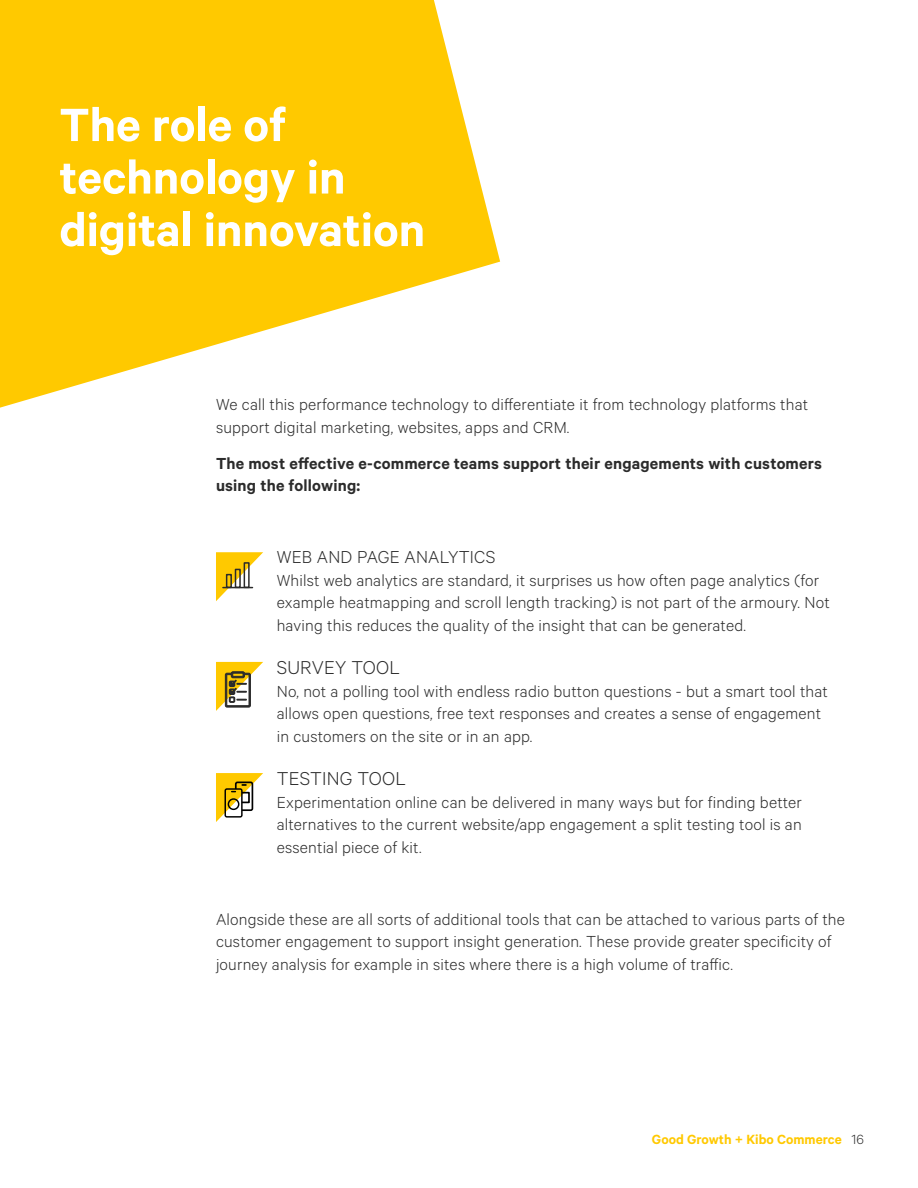
<style>
.page{position:relative;width:918px;height:1188px;background:#fff}
.page>*{position:absolute;margin:0;border:0;box-sizing:border-box;transform-origin:0 0}
.t1{font:600 52.5px/52.5px "Calibre";color:#fff}
.t2{font:300 21px "Calibre";letter-spacing:.01em;color:#2b2b2b}
.t3{font:300 19.5px "Calibre";letter-spacing:.01em;color:#2b2b2b}
.t4{font:300 18px/22.5px "Calibre";letter-spacing:.01em;color:#2b2b2b}
.t5{font:600 18px/22.5px "Calibre";letter-spacing:.01em;color:#2b2b2b}
.t6{font:600 15px "Calibre";color:#ffc900}
.s1{font-weight:300;color:#2b2b2b}
</style>
<div class="page">
<svg style="left:0;top:0;width:500px;height:408px;fill:#ffc900"></svg>
<svg style="left:216px;top:552px;width:47px;height:49px"></svg>
<hr style="left:223px;top:587px;width:30px;height:1px;background:#2b2b2b">
<div style="left:226px;top:574px;width:6px;height:14px;border:2px solid #2b2b2b"></div>
<div style="left:235px;top:569px;width:6px;height:19px;border:2px solid #2b2b2b"></div>
<div style="left:244px;top:562px;width:6px;height:26px;border:2px solid #2b2b2b"></div>
<svg style="left:216px;top:662px;width:47px;height:49px"></svg>
<svg style="left:216px;top:773px;width:47px;height:49px"></svg>
<h1 class="t1" style="left:59px;top:97px;width:367px">The role of technology in digital innovation</h1>
<p class="t4" style="left:216px;top:393px;width:594px">We call this performance technology to differentiate it from technology platforms that support digital marketing, websites, apps and CRM.</p>
<p class="t5" style="left:216px;top:452px;width:608px">The most effective e-commerce teams support their engagements with customers using the following:</p>
<p class="t3" style="left:277px;top:546px;width:220px">WEB AND PAGE ANALYTICS</p>
<p class="t4" style="left:277px;top:568px;width:555px">Whilst web analytics are standard, it surprises us how often page analytics (for example heatmapping and scroll length tracking) is not part of the armoury. Not having this reduces the quality of the insight that can be generated.</p>
<p class="t2" style="left:277px;top:656px;width:125px">SURVEY TOOL</p>
<p class="t4" style="left:277px;top:679px;width:553px">No, not a polling tool with endless radio button questions - but a smart tool that allows open questions, free text responses and creates a sense of engagement in customers on the site or in an app.</p>
<p class="t2" style="left:277px;top:767px;width:131px">TESTING TOOL</p>
<p class="t4" style="left:277px;top:790px;width:527px;text-align:justify">Experimentation online can be delivered in many ways but for finding better alternatives to the current website/app engagement a split testing tool is an essential piece of kit.</p>
<p class="t4" style="left:216px;top:907px;width:630px">Alongside these are all sorts of additional tools that can be attached to various parts of the customer engagement to support insight generation. These provide greater specificity of journey analysis for example in sites where there is a high volume of traffic.</p>
<p class="t6" style="left:652px;top:1130px;width:214px">Good Growth + Kibo Commerce <span class="s1">16</span></p>
</div>
